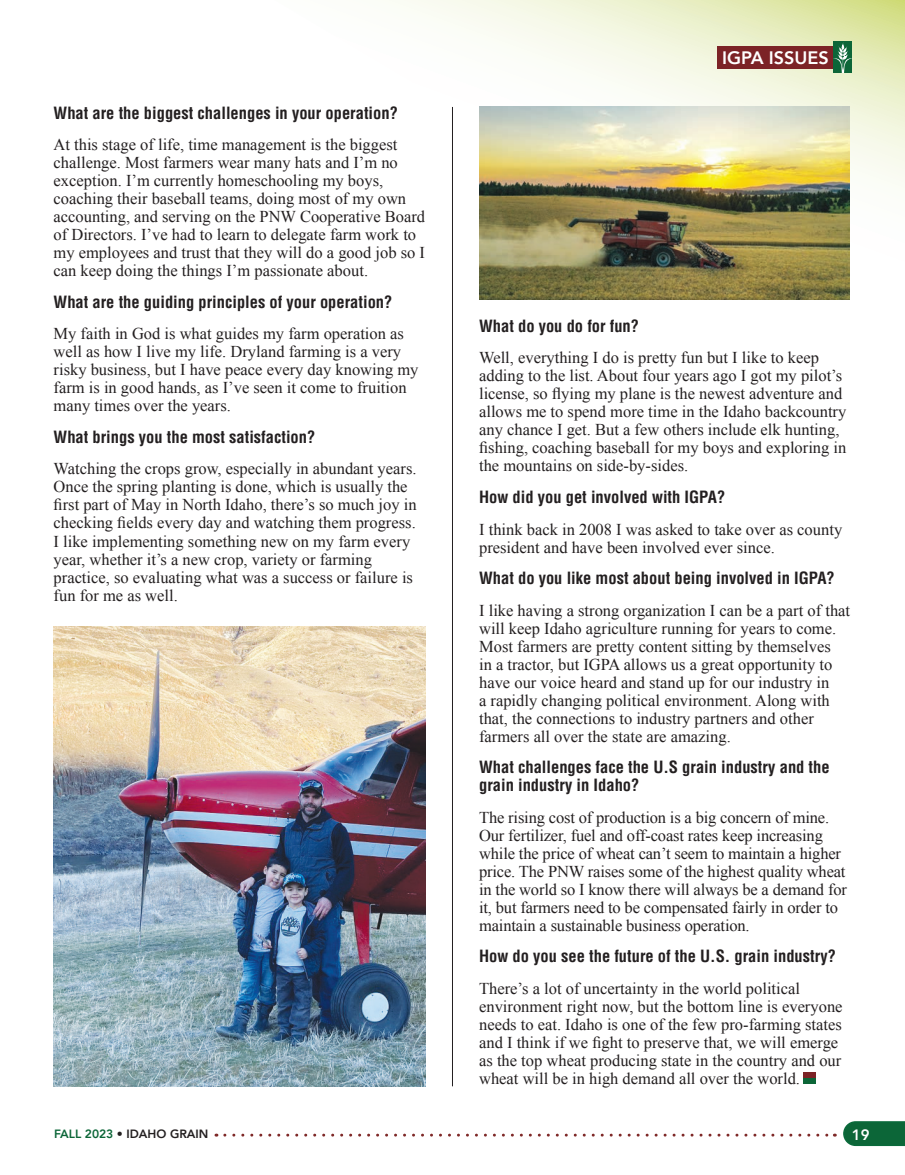
<style>
.page{position:relative;width:905px;height:1175px;background:#fff}
.page>*{position:absolute;margin:0;border:0;box-sizing:border-box;transform-origin:0 0}
.t1{font:800 18px "Avenir";color:#fff}
.t2{font:16.5px/18px "Times New Roman";color:#231f20}
.t3{font:700 condensed 16.5px/18px "Helvetica LT Std";color:#231f20}
.t4{font:800 15px "Avenir";color:#fff}
.t5{font:800 12px "Avenir";color:#231f20}
.s1{color:#0c6638}
</style>
<div class="page">
<svg style="left:389px;top:0;width:515px;height:300px"></svg>
<div style="left:717px;top:46px;width:122px;height:23px;background:#7c2326"></div>
<div style="left:833px;top:41px;width:19px;height:31px;background:#0c6638"></div>
<svg style="left:833px;top:42px;width:19px;height:30px"></svg>
<svg style="left:843px;top:1121px;width:61px;height:25px;background:#186e43"></svg>
<svg style="left:225px;top:1133px;width:610px;height:3px"></svg>
<hr style="left:452px;top:107px;width:1px;height:979px;background:#231f20">
<img style="left:479px;top:107px;width:370px;height:193px">
<img style="left:54px;top:626px;width:371px;height:460px">
<div style="left:803px;top:1072px;width:12px;height:6px;background:#7c2326"></div>
<div style="left:803px;top:1078px;width:12px;height:5px;background:#0c6638"></div>
<p class="t3" style="left:54px;top:104px;width:346px">What are the biggest challenges in your operation?</p>
<p class="t2" style="left:54px;top:135px;width:373px">At this stage of life, time management is the biggest challenge. Most farmers wear many hats and I’m no exception. I’m currently homeschooling my boys, coaching their baseball teams, doing most of my own accounting, and serving on the PNW Cooperative Board of Directors. I’ve had to learn to delegate farm work to my employees and trust that they will do a good job so I can keep doing the things I’m passionate about.</p>
<p class="t3" style="left:54px;top:293px;width:340px">What are the guiding principles of your operation?</p>
<p class="t2" style="left:54px;top:324px;width:366px">My faith in God is what guides my farm operation as well as how I live my life. Dryland farming is a very risky business, but I have peace every day knowing my farm is in good hands, as I’ve seen it come to fruition many times over the years.</p>
<p class="t3" style="left:54px;top:428px;width:263px">What brings you the most satisfaction?</p>
<p class="t2" style="left:54px;top:459px;width:364px">Watching the crops grow, especially in abundant years.<br>Once the spring planting is done, which is usually the first part of May in North Idaho, there’s so much joy in checking fields every day and watching them progress.<br>I like implementing something new on my farm every year, whether it’s a new crop, variety or farming practice, so evaluating what was a success or failure is fun for me as well.</p>
<p class="t1" style="left:722px;top:44px;width:108px">IGPA ISSUES</p>
<p class="t3" style="left:479px;top:317px;width:161px">What do you do for fun?</p>
<p class="t2" style="left:479px;top:348px;width:369px">Well, everything I do is pretty fun but I like to keep adding to the list. About four years ago I got my pilot’s license, so flying my plane is the newest adventure and allows me to spend more time in the Idaho backcountry any chance I get. But a few others include elk hunting, fishing, coaching baseball for my boys and exploring in the mountains on side-by-sides.</p>
<p class="t3" style="left:479px;top:488px;width:247px">How did you get involved with IGPA?</p>
<p class="t2" style="left:479px;top:520px;width:364px">I think back in 2008 I was asked to take over as county president and have been involved ever since.</p>
<p class="t3" style="left:479px;top:569px;width:357px">What do you like most about being involved in IGPA?</p>
<p class="t2" style="left:479px;top:601px;width:372px">I like having a strong organization I can be a part of that will keep Idaho agriculture running for years to come.<br>Most farmers are pretty content sitting by themselves<br>in a tractor, but IGPA allows us a great opportunity to have our voice heard and stand up for our industry in<br>a rapidly changing political environment. Along with that, the connections to industry partners and other farmers all over the state are amazing.</p>
<p class="t3" style="left:479px;top:758px;width:352px">What challenges face the U.S grain industry and the grain industry in Idaho?</p>
<p class="t2" style="left:479px;top:808px;width:369px">The rising cost of production is a big concern of mine.<br>Our fertilizer, fuel and off-coast rates keep increasing while the price of wheat can’t seem to maintain a higher price. The PNW raises some of the highest quality wheat in the world so I know there will always be a demand for it, but farmers need to be compensated fairly in order to maintain a sustainable business operation.</p>
<p class="t3" style="left:479px;top:947px;width:358px">How do you see the future of the U.S. grain industry?</p>
<p class="t2" style="left:479px;top:979px;width:365px">There’s a lot of uncertainty in the world political environment right now, but the bottom line is everyone needs to eat. Idaho is one of the few pro-farming states and I think if we fight to preserve that, we will emerge as the top wheat producing state in the country and our wheat will be in high demand all over the world.</p>
<p class="t5" style="left:54px;top:1124px;width:156px"><span class="s1">FALL 2023</span> • IDAHO GRAIN</p>
<p class="t4" style="left:851px;top:1122px;width:19px">19</p>
</div>
